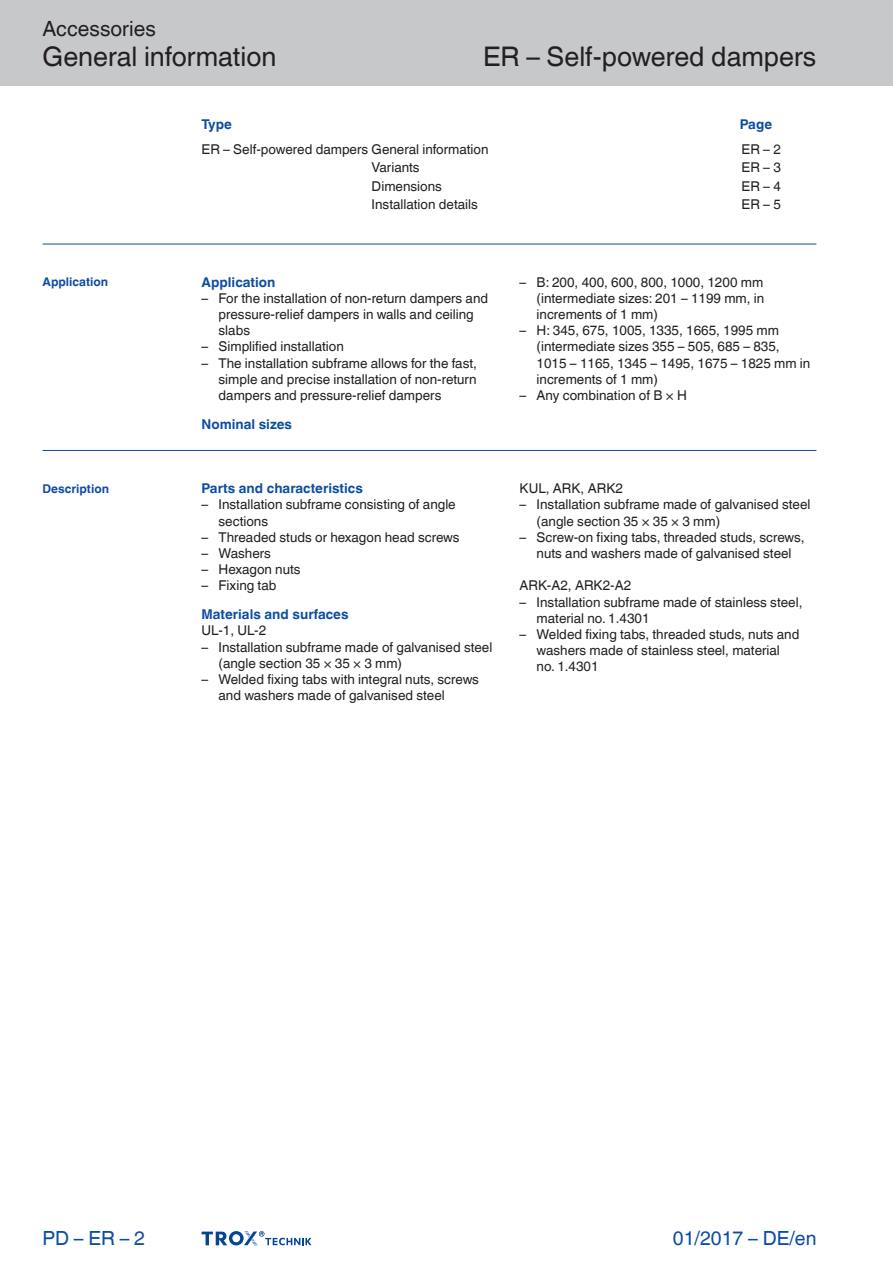
<style>
.page{position:relative;width:893px;height:1263px;background:#fff}
.page>*{position:absolute;margin:0;border:0;box-sizing:border-box;transform-origin:0 0}
.t1{font:27px "TROX Helvetica";color:#231f20}
.t2{font:21px "TROX Helvetica";color:#231f20}
.t3{font:19.5px "TROX Helvetica";color:#0d4da1}
.t4{font:13.5px/16.2px "TROX Helvetica";color:#231f20}
.t5{font:700 13.5px "TROX Helvetica";color:#0d4da1}
.t6{font:700 12px "TROX Helvetica";color:#0d4da1}
</style>
<div class="page">
<div style="left:0;top:0;width:893px;height:85px;background:#c7c8ca"></div>
<hr style="left:43px;top:244px;width:773px;height:1px;background:#0d4da1">
<hr style="left:43px;top:450px;width:773px;height:1px;background:#0d4da1">
<svg style="left:202px;top:1231px;width:110px;height:15px"></svg>
<h2 class="t2" style="left:43px;top:17px;width:115px">Accessories</h2>
<h1 class="t1" style="left:43px;top:41px;width:235px">General information</h1>
<h1 class="t1" style="left:483px;top:41px;width:335px">ER – Self-powered dampers</h1>
<p class="t6" style="left:43px;top:275px;width:67px">Application</p>
<p class="t6" style="left:43px;top:482px;width:68px">Description</p>
<p class="t5" style="left:202px;top:116px;width:32px">Type</p>
<p class="t4" style="left:202px;top:142px;width:288px">ER – Self-powered dampers General information</p>
<p class="t4" style="left:742px;top:142px;width:41px">ER – 2</p>
<p class="t4" style="left:372px;top:160px;width:50px">Variants</p>
<p class="t4" style="left:742px;top:160px;width:41px">ER – 3</p>
<p class="t4" style="left:372px;top:178px;width:72px">Dimensions</p>
<p class="t4" style="left:742px;top:178px;width:41px">ER – 4</p>
<p class="t4" style="left:372px;top:196px;width:108px">Installation details</p>
<p class="t4" style="left:742px;top:196px;width:41px">ER – 5</p>
<p class="t5" style="left:740px;top:116px;width:34px">Page</p>
<p class="t5" style="left:202px;top:274px;width:75px">Application</p>
<p class="t4" style="left:219px;top:290px;width:271px;text-indent:-17px">– For the installation of non-return dampers and pressure-relief dampers in walls and ceiling slabs</p>
<p class="t4" style="left:202px;top:339px;width:144px">– Simplified installation</p>
<p class="t4" style="left:219px;top:355px;width:260px;text-align:justify;text-indent:-17px">– The installation subframe allows for the fast, simple and precise installation of non-return dampers and pressure-relief dampers</p>
<p class="t5" style="left:202px;top:416px;width:92px">Nominal sizes</p>
<p class="t5" style="left:202px;top:480px;width:163px">Parts and characteristics</p>
<p class="t4" style="left:219px;top:496px;width:239px;text-indent:-17px">– Installation subframe consisting of angle sections</p>
<p class="t4" style="left:202px;top:529px;width:260px">– Threaded studs or hexagon head screws</p>
<p class="t4" style="left:202px;top:545px;width:71px">– Washers</p>
<p class="t4" style="left:202px;top:561px;width:101px">– Hexagon nuts</p>
<p class="t4" style="left:202px;top:577px;width:76px">– Fixing tab</p>
<p class="t5" style="left:202px;top:607px;width:148px">Materials and surfaces</p>
<p class="t4" style="left:202px;top:623px;width:66px">UL-1, UL-2</p>
<p class="t4" style="left:219px;top:639px;width:275px;text-indent:-17px">– Installation subframe made of galvanised steel (angle section 35 × 35 × 3 mm)</p>
<p class="t4" style="left:219px;top:671px;width:262px;text-indent:-17px">– Welded fixing tabs with integral nuts, screws and washers made of galvanised steel</p>
<p class="t4" style="left:537px;top:274px;width:229px;text-align:justify;text-indent:-17px">– B: 200, 400, 600, 800, 1000, 1200 mm (intermediate sizes: 201 – 1199 mm, in increments of 1 mm)</p>
<p class="t4" style="left:537px;top:322px;width:275px;text-indent:-17px">– H: 345, 675, 1005, 1335, 1665, 1995 mm (intermediate sizes 355 – 505, 685 – 835, 1015 – 1165, 1345 – 1495, 1675 – 1825 mm in increments of 1 mm)</p>
<p class="t4" style="left:520px;top:387px;width:169px">– Any combination of B × H</p>
<p class="t4" style="left:520px;top:480px;width:105px">KUL, ARK, ARK2</p>
<p class="t4" style="left:537px;top:496px;width:275px;text-indent:-17px">– Installation subframe made of galvanised steel (angle section 35 × 35 × 3 mm)</p>
<p class="t4" style="left:520px;top:529px;width:286px;text-align:center">– Screw-on fixing tabs, threaded studs, screws, nuts and washers made of galvanised steel</p>
<p class="t4" style="left:520px;top:577px;width:113px">ARK-A2, ARK2-A2</p>
<p class="t4" style="left:537px;top:594px;width:267px;text-indent:-17px">– Installation subframe made of stainless steel, material no. 1.4301</p>
<p class="t4" style="left:537px;top:626px;width:264px;text-indent:-17px">– Welded fixing tabs, threaded studs, nuts and washers made of stainless steel, material no. 1.4301</p>
<h3 class="t3" style="left:43px;top:1227px;width:104px">PD – ER – 2</h3>
<h3 class="t3" style="left:673px;top:1227px;width:145px">01/2017 – DE/en</h3>
</div>
